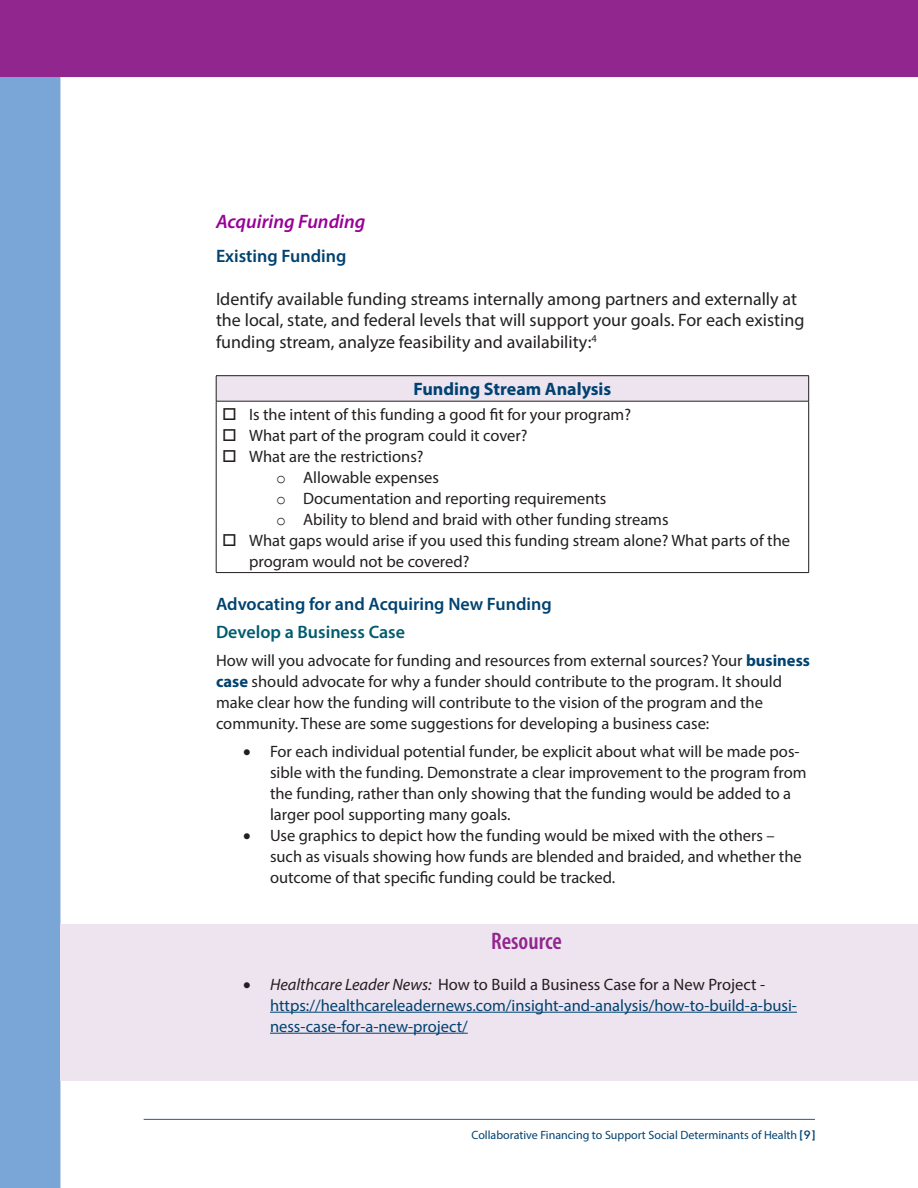
<style>
.page{position:relative;width:918px;height:1188px;background:#fff}
.page>*{position:absolute;margin:0;border:0;box-sizing:border-box;transform-origin:0 0}
.List_Paragraph{font:600 condensed 24px "Myriad Pro";color:#92268f}
.Heading_4{font:italic 600 19.5px "Myriad Pro";color:#909}
.t1{font:18px/21.6px "Myriad Pro";color:#231f20}
.t2{font:600 18px "Myriad Pro";color:#004270}
.t3{font:700 18px "Myriad Pro";color:#004270}
.t4{font:600 18px "Myriad Pro";color:#005c6d}
.t5{font:16.5px/21px "Myriad Pro";color:#231f20}
.t6{font:16.5px/21px "Myriad Pro";color:#004270}
.t7{font:12px "Myriad Pro";color:#004270}
.s1{font-family:"Courier New"}
.s2{font-weight:700;color:#004270}
.s3{color:#231f20}
.s4{font-style:italic;color:#231f20}
.s5{font-family:"Town 10 Display";font-weight:500}
</style>
<div class="page">
<div style="left:0;top:77px;width:60px;height:1111px;background:#7aa5d7"></div>
<hr style="left:144px;top:1119px;width:671px;height:1px;background:#2f5496">
<div style="left:0;top:0;width:918px;height:77px;background:#92268f"></div>
<div style="left:60px;top:924px;width:858px;height:157px;background:#eee4f0"></div>
<hr style="left:270px;top:1012px;width:527px;height:1px;background:#004270">
<hr style="left:270px;top:1033px;width:198px;height:1px;background:#004270">
<div style="left:216px;top:376px;width:593px;height:25px;background:#eee4f0"></div>
<hr style="left:216px;top:375px;width:593px;height:1px;background:#231f20">
<hr style="left:216px;top:401px;width:1px;height:171px;background:#231f20">
<hr style="left:808px;top:401px;width:1px;height:171px;background:#231f20">
<hr style="left:216px;top:572px;width:593px;height:1px;background:#231f20">
<svg style="left:216px;top:376px;width:1px;height:25px"></svg>
<svg style="left:808px;top:376px;width:1px;height:25px"></svg>
<hr style="left:216px;top:401px;width:593px;height:1px;background:#231f20">
<p class="Heading_4" style="left:216px;top:209px;width:151px">Acquiring Funding</p>
<p class="t2" style="left:216px;top:244px;width:132px">Existing Funding</p>
<p class="t1" style="left:216px;top:288px;width:590px">Identify available funding streams internally among partners and externally at the local, state, and federal levels that will support your goals. For each existing funding stream, analyze feasibility and availability:<sup>4</sup></p>
<p class="t3" style="left:414px;top:377px;width:199px">Funding Stream Analysis</p>
<p class="t5" style="left:222px;top:403px;width:410px">□ Is the intent of this funding a good fit for your program?</p>
<p class="t5" style="left:222px;top:424px;width:307px">□ What part of the program could it cover?</p>
<p class="t5" style="left:222px;top:445px;width:203px">□ What are the restrictions?</p>
<p class="t5" style="left:276px;top:466px;width:164px"><span class="s1">o</span> Allowable expenses</p>
<p class="t5" style="left:276px;top:487px;width:332px"><span class="s1">o</span> Documentation and reporting requirements</p>
<p class="t5" style="left:276px;top:508px;width:394px"><span class="s1">o</span> Ability to blend and braid with other funding streams</p>
<p class="t5" style="left:249px;top:529px;width:543px;text-indent:-27px">□ What gaps would arise if you used this funding stream alone? What parts of the program would not be covered?</p>
<p class="t2" style="left:216px;top:592px;width:337px">Advocating for and Acquiring New Funding</p>
<p class="t4" style="left:216px;top:621px;width:191px">Develop a Business Case</p>
<p class="t5" style="left:216px;top:650px;width:596px">How will you advocate for funding and resources from external sources? Your <span class="s2">business case</span> should advocate for why a funder should contribute to the program. It should make clear how the funding will contribute to the vision of the program and the community. These are some suggestions for developing a business case:</p>
<p class="t5" style="left:270px;top:741px;width:538px;text-indent:-27px">• For each individual potential funder, be explicit about what will be made pos&shy;sible with the funding. Demonstrate a clear improvement to the program from the funding, rather than only showing that the funding would be added to a larger pool supporting many goals.</p>
<p class="t5" style="left:270px;top:825px;width:533px;text-indent:-27px">• Use graphics to depict how the funding would be mixed with the others – such as visuals showing how funds are blended and braided, and whether the outcome of that specific funding could be tracked.</p>
<p class="List_Paragraph" style="left:491px;top:926px;width:72px">Resource</p>
<p class="t6" style="left:270px;top:973px;width:528px;text-indent:-27px"><span class="s3">•</span> <span class="s4">Healthcare Leader News:</span> <span class="s3">How to Build a Business Case for a New Project - </span>https://healthcareleadernews.com/insight-and-analysis/how-to-build-a-busi&shy;ness-case-for-a-new-project/</p>
<p class="t7" style="left:472px;top:1127px;width:345px">Collaborative Financing to Support Social Determinants of Health <span class="s5">[9]</span></p>
</div>
